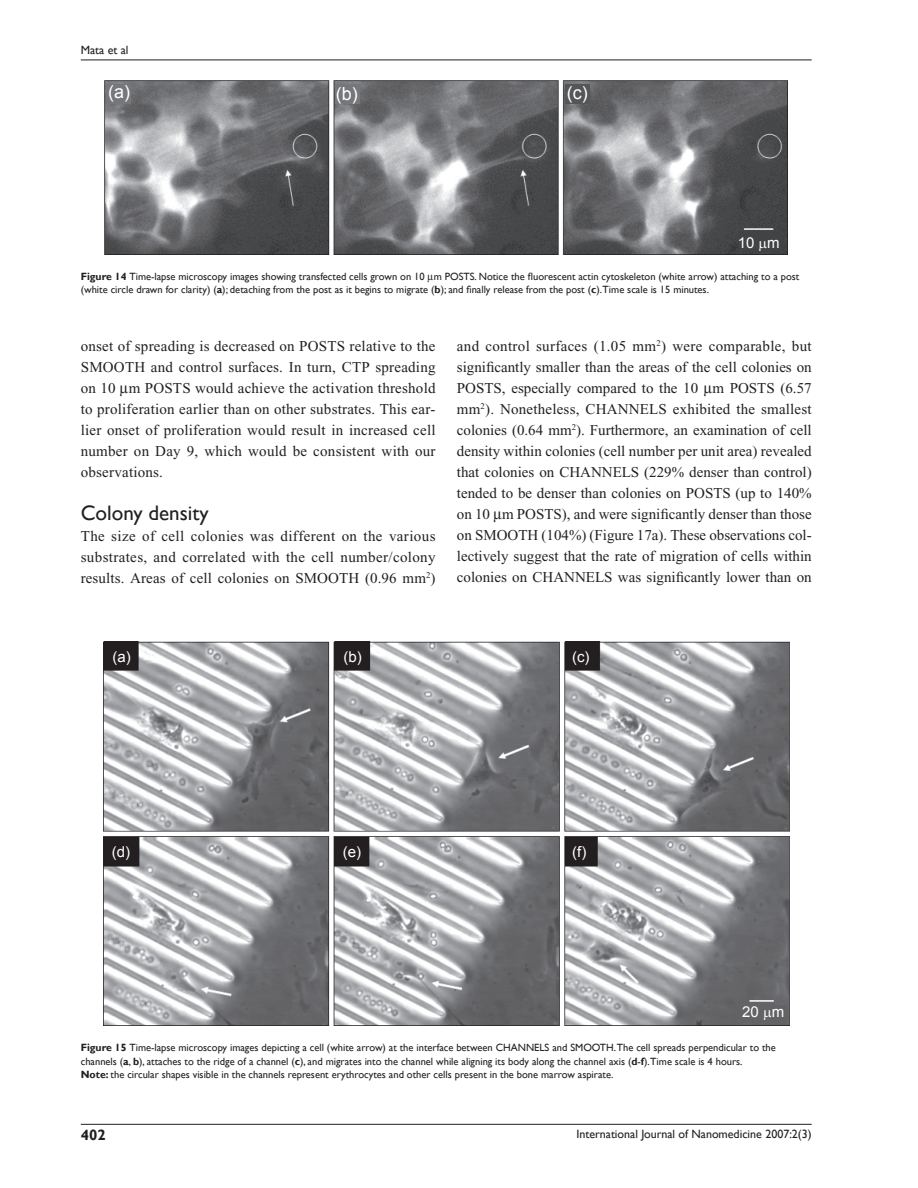
<style>
.page{position:relative;width:918px;height:1188px;background:#fff}
.page>*{position:absolute;margin:0;border:0;box-sizing:border-box;transform-origin:0 0}
.t1{font:21px "Gill Sans";color:#231f20}
.t2{font:18px "Arial";color:#fff}
.t3{font:15px/21px "Times New Roman";letter-spacing:.005em;color:#231f20;text-align:justify}
.t4{font:15px "Arial";color:#fff}
.t5{font:700 15px "Gill Sans";color:#231f20}
.t6{font:12px "Gill Sans";color:#231f20}
.t7{font:10.5px/13.5px "Gill Sans";color:#231f20}
.s1{font-weight:700}
</style>
<div class="page">
<hr style="left:81px;top:1124px;width:731px;height:1px;background:#231f20">
<hr style="left:81px;top:60px;width:731px;height:1px;background:#231f20">
<img style="left:105px;top:81px;width:683px;height:174px">
<div style="left:107px;top:84px;width:24px;height:20px;background:#75777a"></div>
<div style="left:335px;top:84px;width:25px;height:20px;background:#75777a"></div>
<div style="left:566px;top:84px;width:24px;height:20px;background:#555658"></div>
<div style="left:738px;top:232px;width:43px;height:20px;background:#424344"></div>
<img style="left:103px;top:641px;width:686px;height:384px">
<div style="left:107px;top:646px;width:27px;height:22px;background:#231f20"></div>
<div style="left:338px;top:646px;width:27px;height:22px;background:#231f20"></div>
<div style="left:568px;top:646px;width:27px;height:22px;background:#231f20"></div>
<div style="left:568px;top:841px;width:27px;height:22px;background:#231f20"></div>
<div style="left:339px;top:841px;width:27px;height:22px;background:#231f20"></div>
<div style="left:109px;top:841px;width:27px;height:22px;background:#231f20"></div>
<div style="left:738px;top:1005px;width:49px;height:18px;background:#636366"></div>
<p class="t6" style="left:81px;top:43px;width:49px">Mata et al</p>
<p class="t2" style="left:108px;top:81px;width:23px">(a)</p>
<p class="t2" style="left:336px;top:84px;width:23px">(b)</p>
<p class="t2" style="left:567px;top:82px;width:22px">(c)</p>
<p class="t4" style="left:738px;top:235px;width:43px">10 m</p>
<p class="t7" style="left:81px;top:269px;width:720px"><span class="s1">Figure 14</span> Time-lapse microscopy images showing transfected cells grown on 10 m POSTS. Notice the fluorescent actin cytoskeleton (white arrow) attaching to a post (white circle drawn for clarity) (<span class="s1">a</span>); detaching from the post as it begins to migrate (<span class="s1">b</span>); and finally release from the post (<span class="s1">c</span>).Time scale is 15 minutes.</p>
<p class="t3" style="left:81px;top:337px;width:356px">onset of spreading is decreased on POSTS relative to the SMOOTH and control surfaces. In turn, CTP spreading on 10 m POSTS would achieve the activation threshold to proliferation earlier than on other substrates. This ear&shy;lier onset of proliferation would result in increased cell number on Day 9, which would be consistent with our observations.</p>
<h1 class="t1" style="left:81px;top:500px;width:129px">Colony density</h1>
<p class="t3" style="left:81px;top:526px;width:356px">The size of cell colonies was different on the various substrates, and correlated with the cell number/colony results. Areas of cell colonies on SMOOTH (0.96 mm<sup>2</sup>)</p>
<p class="t3" style="left:457px;top:337px;width:356px">and control surfaces (1.05 mm<sup>2</sup>) were comparable, but significantly smaller than the areas of the cell colonies on POSTS, especially compared to the 10 m POSTS (6.57 mm<sup>2</sup>). Nonetheless, CHANNELS exhibited the smallest colonies (0.64 mm<sup>2</sup>). Furthermore, an examination of cell density within colonies (cell number per unit area) revealed that colonies on CHANNELS (229% denser than control) tended to be denser than colonies on POSTS (up to 140% on 10 m POSTS), and were significantly denser than those on SMOOTH (104%) (Figure 17a). These observations col&shy;lectively suggest that the rate of migration of cells within colonies on CHANNELS was significantly lower than on</p>
<p class="t4" style="left:112px;top:648px;width:20px">(a)</p>
<p class="t4" style="left:343px;top:648px;width:20px">(b)</p>
<p class="t4" style="left:572px;top:648px;width:19px">(c)</p>
<p class="t4" style="left:112px;top:843px;width:20px">(d)</p>
<p class="t4" style="left:343px;top:843px;width:20px">(e)</p>
<p class="t4" style="left:572px;top:843px;width:16px">(f)</p>
<p class="t4" style="left:742px;top:1003px;width:43px">20 m</p>
<p class="t7" style="left:81px;top:1041px;width:697px"><span class="s1">Figure 15</span> Time-lapse microscopy images depicting a cell (white arrow) at the interface between CHANNELS and SMOOTH.The cell spreads perpendicular to the channels (<span class="s1">a</span>, <span class="s1">b</span>), attaches to the ridge of a channel (<span class="s1">c</span>), and migrates into the channel while aligning its body along the channel axis (<span class="s1">d</span>-<span class="s1">f</span>).Time scale is 4 hours.<br><span class="s1">Note:</span> the circular shapes visible in the channels represent erythrocytes and other cells present in the bone marrow aspirate.</p>
<p class="t5" style="left:81px;top:1126px;width:26px">402</p>
<p class="t6" style="left:576px;top:1126px;width:237px">International Journal of Nanomedicine 2007:2(3)</p>
</div>
